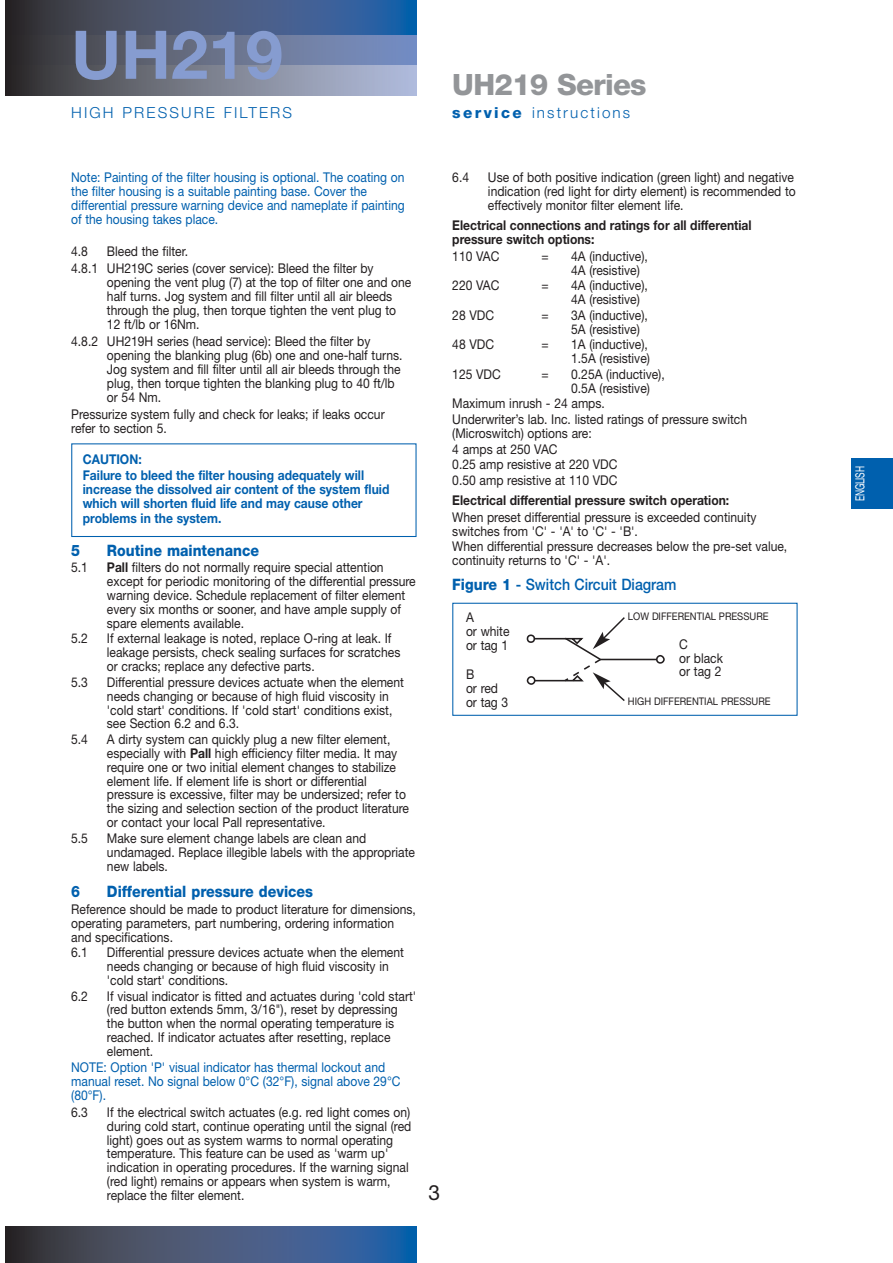
<style>
.page{position:relative;width:893px;height:1263px;background:#fff}
.page>*{position:absolute;margin:0;border:0;box-sizing:border-box;transform-origin:0 0}
.t1{font:700 67.2px "Helvetica Neue";color:#869cd0}
.t2{font:800 29.4px "Helvetica Neue";letter-spacing:-.025em;color:#939598}
.t3{font:21px "Helvetica Neue";color:#231f20}
.t4{font:800 15.75px "Helvetica Neue";color:#0060ae;scale:.9 1}
.t5{font:500 15.75px "Helvetica Neue";color:#0060ae;scale:.9 1}
.t6{font:300 15.15px "Helvetica Neue";letter-spacing:.14em;color:#0060ae}
.t7{font:13.5px/13.8px "Helvetica Neue";color:#231f20;scale:.9 1}
.t8{font:13.5px/14.1px "Helvetica Neue";color:#0060ae;scale:.9 1}
.t9{font:700 13.5px/14.1px "Helvetica Neue";color:#0060ae;scale:.9 1}
.t10{font:700 13.5px/14.1px "Helvetica Neue";color:#231f20;scale:.9 1}
.t11{font:12.6px "Helvetica Neue";letter-spacing:-.02em;color:#fff;scale:.67 1}
.t12{font:10.5px "Helvetica Neue";color:#231f20;scale:.9 1}
.s1{font-weight:800}
.s2{font-weight:700}
</style>
<div class="page">
<svg style="left:6px;top:0;width:410px;height:36px"></svg>
<svg style="left:6px;top:36px;width:410px;height:30px"></svg>
<svg style="left:6px;top:66px;width:410px;height:29px"></svg>
<svg style="left:6px;top:1226px;width:410px;height:36px"></svg>
<div style="left:851px;top:458px;width:41px;height:51px;background:#0060ae"></div>
<div style="left:452px;top:603px;width:345px;height:113px;border:1px solid #0060ae"></div>
<div style="left:526px;top:634px;width:9px;height:9px;border:2px solid #231f20;border-radius:50%"></div>
<div style="left:527px;top:676px;width:8px;height:9px;border:2px solid #231f20;border-radius:50%"></div>
<div style="left:656px;top:655px;width:8px;height:9px;border:2px solid #231f20;border-radius:50%"></div>
<div style="left:71px;top:443px;width:345px;height:94px;border:1px solid #0060ae"></div>
<svg style="left:533px;top:617px;width:125px;height:84px"></svg>
<h1 class="t1" style="left:71px;top:31px;width:213px">UH219</h1>
<h2 class="t2" style="left:452px;top:74px;width:196px">UH219 Series</h2>
<p class="t6" style="left:71px;top:107px;width:222px">HIGH PRESSURE FILTERS</p>
<p class="t6" style="left:452px;top:107px;width:179px"><span class="s1">service</span> instructions</p>
<p class="t8" style="left:71px;top:172px;width:372px">Note: Painting of the filter housing is optional. The coating on the filter housing is a suitable painting base. Cover the differential pressure warning device and nameplate if painting of the housing takes place.</p>
<p class="t7" style="left:71px;top:245px;width:20px">4.8</p>
<p class="t7" style="left:71px;top:244px;width:337px;line-height:17.1px;text-indent:36px">Bleed the filter.<br>4.8.1 UH219C series (cover service): Bleed the filter by</p>
<p class="t7" style="left:107px;top:276px;width:340px">opening the vent plug (7) at the top of filter one and one half turns. Jog system and fill filter until all air bleeds through the plug, then torque tighten the vent plug to 12 ft/lb or 16Nm.</p>
<p class="t7" style="left:107px;top:335px;width:330px;text-indent:-36px">4.8.2 UH219H series (head service): Bleed the filter by opening the blanking plug (6b) one and one-half turns.<br>Jog system and fill filter until all air bleeds through the plug, then torque tighten the blanking plug to 40 ft/lb or 54 Nm.</p>
<p class="t7" style="left:71px;top:409px;width:350px">Pressurize system fully and check for leaks; if leaks occur refer to section 5.</p>
<p class="t9" style="left:83px;top:453px;width:314px;line-height:15.9px">CAUTION:<br>Failure to bleed the filter housing adequately will</p>
<p class="t9" style="left:83px;top:484px;width:342px">increase the dissolved air content of the system fluid which will shorten fluid life and may cause other problems in the system.</p>
<p class="t4" style="left:71px;top:544px;width:11px">5</p>
<p class="t4" style="left:107px;top:544px;width:171px">Routine maintenance</p>
<p class="t7" style="left:71px;top:562px;width:20px">5.1</p>
<p class="t7" style="left:107px;top:562px;width:345px"><span class="s2">Pall</span> filters do not normally require special attention except for periodic monitoring of the differential pressure warning device. Schedule replacement of filter element every six months or sooner, and have ample supply of spare elements available.</p>
<p class="t7" style="left:71px;top:633px;width:20px">5.2</p>
<p class="t7" style="left:107px;top:633px;width:327px">If external leakage is noted, replace O-ring at leak. If leakage persists, check sealing surfaces for scratches or cracks; replace any defective parts.</p>
<p class="t7" style="left:71px;top:676px;width:20px">5.3</p>
<p class="t7" style="left:107px;top:676px;width:332px">Differential pressure devices actuate when the element needs changing or because of high fluid viscosity in 'cold start' conditions. If 'cold start' conditions exist, see Section 6.2 and 6.3.</p>
<p class="t7" style="left:71px;top:734px;width:20px">5.4</p>
<p class="t7" style="left:107px;top:734px;width:337px">A dirty system can quickly plug a new filter element, especially with <span class="s2">Pall</span> high efficiency filter media. It may require one or two initial element changes to stabilize element life. If element life is short or differential pressure is excessive, filter may be undersized; refer to the sizing and selection section of the product literature or contact your local Pall representative.</p>
<p class="t7" style="left:71px;top:832px;width:20px">5.5</p>
<p class="t7" style="left:107px;top:832px;width:344px">Make sure element change labels are clean and undamaged. Replace illegible labels with the appropriate new labels.</p>
<p class="t4" style="left:71px;top:886px;width:11px">6</p>
<p class="t4" style="left:107px;top:886px;width:231px">Differential pressure devices</p>
<p class="t7" style="left:71px;top:903px;width:384px">Reference should be made to product literature for dimensions, operating parameters, part numbering, ordering information and specifications.</p>
<p class="t7" style="left:71px;top:947px;width:20px">6.1</p>
<p class="t7" style="left:107px;top:947px;width:332px">Differential pressure devices actuate when the element needs changing or because of high fluid viscosity in 'cold start' conditions.</p>
<p class="t7" style="left:71px;top:990px;width:20px">6.2</p>
<p class="t7" style="left:107px;top:990px;width:345px">If visual indicator is fitted and actuates during 'cold start' (red button extends 5mm, 3/16"), reset by depressing the button when the normal operating temperature is reached. If indicator actuates after resetting, replace element.</p>
<p class="t8" style="left:71px;top:1061px;width:367px">NOTE: Option 'P' visual indicator has thermal lockout and manual reset. No signal below 0°C (32°F), signal above 29°C (80°F).</p>
<p class="t7" style="left:71px;top:1106px;width:20px">6.3</p>
<p class="t7" style="left:107px;top:1106px;width:340px">If the electrical switch actuates (e.g. red light comes on) during cold start, continue operating until the signal (red light) goes out as system warms to normal operating temperature. This feature can be used as 'warm up' indication in operating procedures. If the warning signal (red light) remains or appears when system is warm, replace the filter element.</p>
<p class="t7" style="left:452px;top:172px;width:20px">6.4</p>
<p class="t7" style="left:488px;top:172px;width:343px">Use of both positive indication (green light) and negative indication (red light for dirty element) is recommended to effectively monitor filter element life.</p>
<p class="t10" style="left:452px;top:219px;width:334px">Electrical connections and ratings for all differential pressure switch options:</p>
<p class="t7" style="left:452px;top:251px;width:54px">110 VAC</p>
<p class="t7" style="left:541px;top:251px;width:10px">=</p>
<p class="t7" style="left:571px;top:251px;width:87px">4A (inductive),<br>4A (resistive)</p>
<p class="t7" style="left:452px;top:280px;width:54px">220 VAC</p>
<p class="t7" style="left:541px;top:280px;width:10px">=</p>
<p class="t7" style="left:571px;top:280px;width:87px">4A (inductive),<br>4A (resistive)</p>
<p class="t7" style="left:452px;top:310px;width:48px">28 VDC</p>
<p class="t7" style="left:541px;top:310px;width:10px">=</p>
<p class="t7" style="left:571px;top:310px;width:87px">3A (inductive),<br>5A (resistive)</p>
<p class="t7" style="left:452px;top:339px;width:48px">48 VDC</p>
<p class="t7" style="left:541px;top:339px;width:10px">=</p>
<p class="t7" style="left:571px;top:339px;width:89px">1A (inductive),<br>1.5A (resistive)</p>
<p class="t7" style="left:452px;top:369px;width:55px">125 VDC</p>
<p class="t7" style="left:541px;top:369px;width:10px">=</p>
<p class="t7" style="left:571px;top:369px;width:105px">0.25A (inductive),<br>0.5A (resistive)</p>
<p class="t7" style="left:452px;top:397px;width:329px;line-height:15.6px">Maximum inrush - 24 amps.<br>Underwriter’s lab. Inc. listed ratings of pressure switch</p>
<p class="t7" style="left:452px;top:427px;width:185px;line-height:15.6px">(Microswitch) options are:<br>4 amps at 250 VAC<br>0.25 amp resistive at 220 VDC<br>0.50 amp resistive at 110 VDC</p>
<p class="t10" style="left:452px;top:494px;width:309px">Electrical differential pressure switch operation:</p>
<p class="t7" style="left:452px;top:511px;width:339px">When preset differential pressure is exceeded continuity switches from 'C' - 'A' to 'C' - 'B'.</p>
<p class="t7" style="left:452px;top:541px;width:374px">When differential pressure decreases below the pre-set value, continuity returns to 'C' - 'A'.</p>
<p class="t5" style="left:452px;top:578px;width:251px"><span class="s1">Figure 1</span> - Switch Circuit Diagram</p>
<p class="t7" style="left:466px;top:611px;width:50px">A<br>or white or tag 1</p>
<p class="t7" style="left:466px;top:669px;width:49px">B<br>or red or tag 3</p>
<p class="t12" style="left:628px;top:613px;width:158px">LOW DIFFERENTIAL PRESSURE</p>
<p class="t7" style="left:679px;top:639px;width:50px">C<br>or black or tag 2</p>
<p class="t12" style="left:628px;top:698px;width:160px">HIGH DIFFERENTIAL PRESSURE</p>
<h3 class="t3" style="left:429px;top:1185px;width:13px">3</h3>
<p class="t11" style="left:855px;top:501px;width:54px;rotate:-90deg">ENGLISH</p>
</div>
